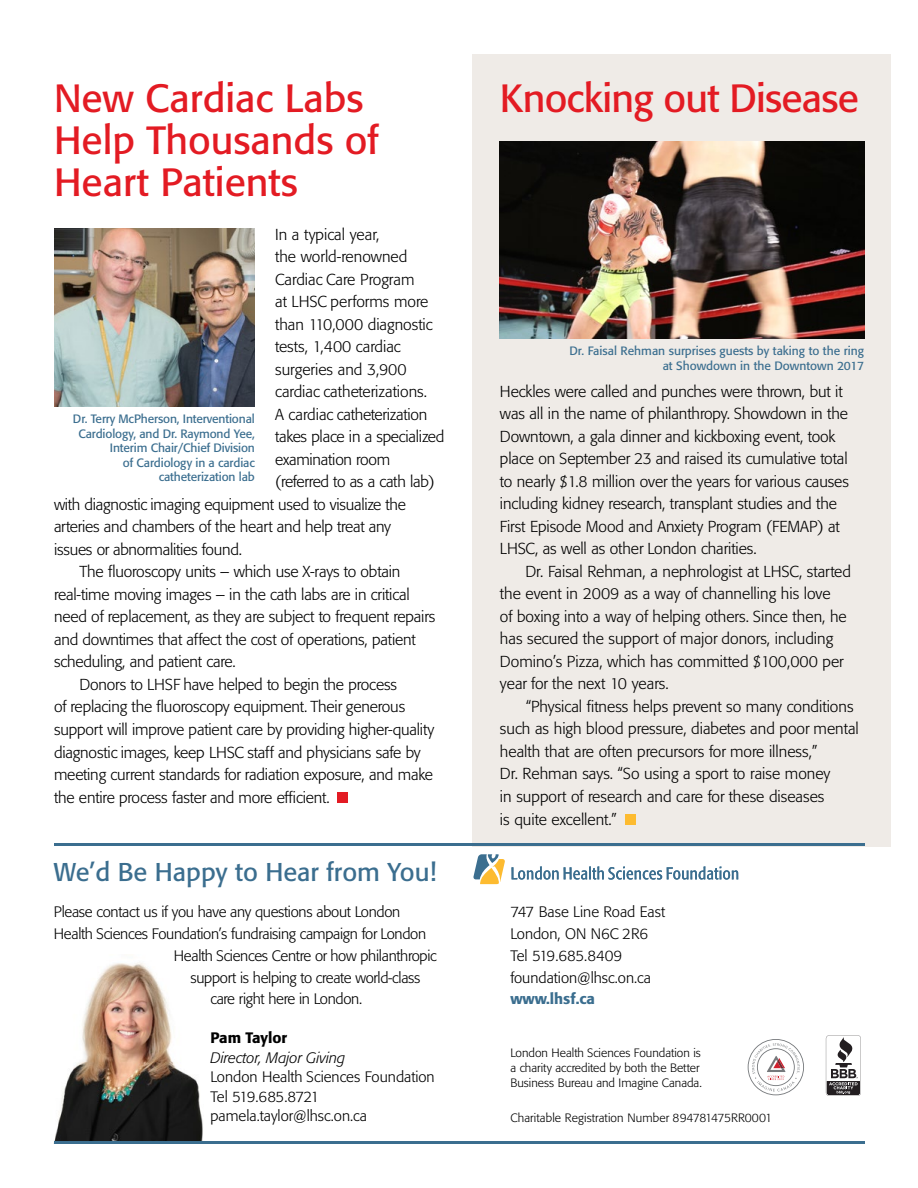
<style>
.page{position:relative;width:918px;height:1188px;background:#fff}
.page>*{position:absolute;margin:0;border:0;box-sizing:border-box;transform-origin:0 0}
.t1{font:39px/42px "Formata";color:#e31b23}
.t2{font:39px "Formata";letter-spacing:-.02em;color:#e31b23}
.t3{font:25.5px "Formata";color:#3b6e8f}
.t4{font:300 15.75px/22.5px "Formata BQ";letter-spacing:-.005em;color:#000}
.t5{font:300 15px "Formata BQ";letter-spacing:-.02em;color:#000}
.t6{font:300 15px/21.8px "Formata BQ";color:#000}
.t7{font:italic 300 15px "Formata BQ";color:#000}
.t8{font:500 15px "Formata";color:#3b6e8f}
.t9{font:500 15px "Formata";color:#000}
.t10{font:12px/14.4px "Formata";letter-spacing:-.01em;color:#3b6e8f;text-align:right}
.t11{font:300 12px/15px "Formata BQ";color:#000}
</style>
<div class="page">
<div style="left:473px;top:54px;width:418px;height:792px;background:#efebe7"></div>
<img style="left:500px;top:142px;width:364px;height:196px">
<img style="left:53px;top:962px;width:151px;height:182px">
<svg style="left:473px;top:854px;width:32px;height:30px"></svg>
<svg style="left:512px;top:866px;width:226px;height:14px"></svg>
<svg style="left:748px;top:1039px;width:56px;height:56px"></svg>
<svg style="left:826px;top:1035px;width:35px;height:61px"></svg>
<hr style="left:54px;top:1142px;width:810px;height:2px;background:#3b6e8f">
<div style="left:625px;top:814px;width:11px;height:10px;background:#fdbb30"></div>
<hr style="left:54px;top:843px;width:810px;height:3px;background:#3b6e8f">
<div style="left:337px;top:792px;width:11px;height:10px;background:#e31b23"></div>
<img style="left:54px;top:228px;width:201px;height:178px">
<h1 class="t1" style="left:54px;top:77px;width:326px">New Cardiac Labs<br>Help Thousands of<br>Heart Patients</h1>
<p class="t4" style="left:275px;top:223px;width:106px">In a typical year,</p>
<p class="t4" style="left:275px;top:246px;width:134px">the world-renowned</p>
<p class="t4" style="left:275px;top:268px;width:141px">Cardiac Care Program</p>
<p class="t4" style="left:275px;top:291px;width:155px">at LHSC performs more</p>
<p class="t4" style="left:275px;top:313px;width:159px">than 110,000 diagnostic</p>
<p class="t4" style="left:275px;top:336px;width:127px">tests, 1,400 cardiac</p>
<p class="t4" style="left:275px;top:358px;width:133px">surgeries and 3,900</p>
<p class="t4" style="left:275px;top:381px;width:154px">cardiac catheterizations.</p>
<p class="t4" style="left:275px;top:403px;width:154px">A cardiac catheterization</p>
<p class="t4" style="left:275px;top:426px;width:171px">takes place in a specialized</p>
<p class="t4" style="left:275px;top:448px;width:117px">examination room</p>
<p class="t4" style="left:275px;top:471px;width:161px">(referred to as a cath lab)</p>
<p class="t4" style="left:54px;top:493px;width:354px">with diagnostic imaging equipment used to visualize the</p>
<p class="t4" style="left:54px;top:516px;width:338px">arteries and chambers of the heart and help treat any</p>
<p class="t4" style="left:54px;top:538px;width:190px">issues or abnormalities found.</p>
<p class="t4" style="left:79px;top:561px;width:322px">The fluoroscopy units – which use X-rays to obtain</p>
<p class="t4" style="left:54px;top:583px;width:357px">real-time moving images – in the cath labs are in critical</p>
<p class="t4" style="left:54px;top:606px;width:383px">need of replacement, as they are subject to frequent repairs</p>
<p class="t4" style="left:54px;top:628px;width:363px">and downtimes that affect the cost of operations, patient</p>
<p class="t4" style="left:54px;top:651px;width:183px">scheduling, and patient care.</p>
<p class="t4" style="left:79px;top:673px;width:319px">Donors to LHSF have helped to begin the process</p>
<p class="t4" style="left:54px;top:696px;width:353px">of replacing the fluoroscopy equipment. Their generous</p>
<p class="t4" style="left:54px;top:718px;width:382px">support will improve patient care by providing higher-quality</p>
<p class="t4" style="left:54px;top:741px;width:368px">diagnostic images, keep LHSC staff and physicians safe by</p>
<p class="t4" style="left:54px;top:763px;width:380px">meeting current standards for radiation exposure, and make</p>
<p class="t4" style="left:54px;top:786px;width:277px">the entire process faster and more efficient.</p>
<p class="t10" style="left:73px;top:412px;width:183px">Dr. Terry McPherson, Interventional<br>Cardiology, and Dr. Raymond Yee,<br>Interim Chair/Chief Division<br>of Cardiology in a cardiac catheterization lab</p>
<h2 class="t3" style="left:54px;top:856px;width:384px">We’d Be Happy to Hear from You!</h2>
<p class="t5" style="left:54px;top:903px;width:348px">Please contact us if you have any questions about London</p>
<p class="t5" style="left:54px;top:925px;width:374px">Health Sciences Foundation’s fundraising campaign for London</p>
<p class="t5" style="left:174px;top:947px;width:264px">Health Sciences Centre or how philanthropic</p>
<p class="t5" style="left:190px;top:968px;width:232px">support is helping to create world-class</p>
<p class="t5" style="left:210px;top:990px;width:153px">care right here in London.</p>
<p class="t9" style="left:210px;top:1029px;width:78px">Pam Taylor</p>
<p class="t7" style="left:210px;top:1049px;width:136px">Director, Major Giving</p>
<p class="t6" style="left:210px;top:1067px;width:226px;line-height:19.5px">London Health Sciences Foundation<br>Tel 519.685.8721 pamela.taylor@lhsc.on.ca</p>
<h1 class="t2" style="left:500px;top:75px;width:360px">Knocking out Disease</h1>
<p class="t10" style="left:569px;top:344px;width:296px">Dr. Faisal Rehman surprises guests by taking to the ring at Showdown in the Downtown 2017</p>
<p class="t4" style="left:500px;top:380px;width:351px">Heckles were called and punches were thrown, but it was all in the name of philanthropy. Showdown in the Downtown, a gala dinner and kickboxing event, took place on September 23 and raised its cumulative total to nearly $1.8 million over the years for various causes including kidney research, transplant studies and the First Episode Mood and Anxiety Program (FEMAP) at LHSC, as well as other London charities.</p>
<p class="t4" style="left:500px;top:560px;width:353px;text-indent:25px">Dr. Faisal Rehman, a nephrologist at LHSC, started the event in 2009 as a way of channelling his love<br>of boxing into a way of helping others. Since then, he has secured the support of major donors, including Domino’s Pizza, which has committed $100,000 per year for the next 10 years.</p>
<p class="t4" style="left:500px;top:695px;width:360px;text-indent:25px">“Physical fitness helps prevent so many conditions such as high blood pressure, diabetes and poor mental health that are often precursors for more illness,”<br>Dr. Rehman says. “So using a sport to raise money<br>in support of research and care for these diseases<br>is quite excellent.”</p>
<p class="t6" style="left:510px;top:901px;width:156px">747 Base Line Road East<br>London, ON N6C 2R6<br>Tel 519.685.8409 foundation@lhsc.on.ca</p>
<p class="t8" style="left:510px;top:990px;width:86px">www.lhsf.ca</p>
<p class="t11" style="left:510px;top:1045px;width:193px">London Health Sciences Foundation is a charity accredited by both the Better<br>Business Bureau and Imagine Canada.</p>
<p class="t11" style="left:510px;top:1110px;width:263px">Charitable Registration Number 894781475RR0001</p>
</div>
